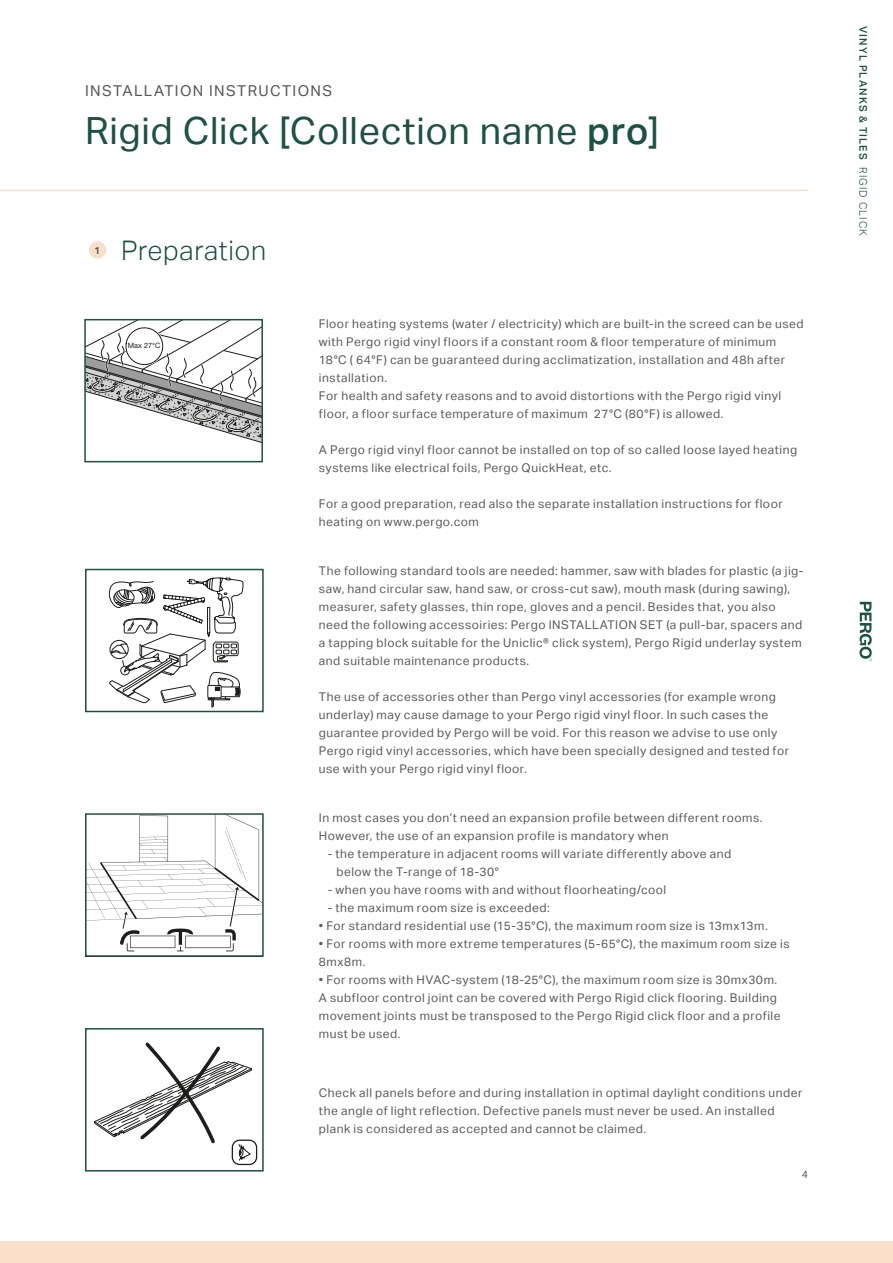
<style>
.page{position:relative;width:893px;height:1263px;background:#fff}
.page>*{position:absolute;margin:0;border:0;box-sizing:border-box;transform-origin:0 0}
.t1{font:37.5px "Aktiv Grotesk";letter-spacing:.02em;color:#1d5142}
.Titel{font:300 27px "Aktiv Grotesk";letter-spacing:.02em;color:#1d5142}
.t2{font:15px "Aktiv Grotesk";letter-spacing:.095em;color:#575756}
.brood{font:12px/18px "Aktiv Grotesk";letter-spacing:.04em;color:#5a5a5d}
.t3{font:500 10.5px "Aktiv Grotesk";letter-spacing:.11em;color:#1d5142}
.t4{font:10.5px "Aktiv Grotesk";color:#575756}
.Tussentitel{font:500 9.9px "Aktiv Grotesk";color:#1d5142}
.t5{font:7.35px "Helvetica Neue LTW1 G";color:#1d1d1b}
.s1{font-weight:500}
.s2{font-weight:300}
</style>
<div class="page">
<svg style="left:859px;top:602px;width:13px;height:59px"></svg>
<hr style="left:0;top:190px;width:808px;height:1px;background:#f9dfc9">
<div style="left:0;top:1242px;width:893px;height:21px;background:#f9dfc9"></div>
<svg style="left:94px;top:1042px;width:164px;height:124px"></svg>
<div style="left:85px;top:1028px;width:179px;height:143px;border:2px solid #1d5142"></div>
<svg style="left:87px;top:322px;width:173px;height:121px"></svg>
<div style="left:84px;top:319px;width:179px;height:143px;border:2px solid #1d5142"></div>
<svg style="left:108px;top:577px;width:136px;height:131px"></svg>
<div style="left:85px;top:569px;width:179px;height:143px;border:2px solid #1d5142"></div>
<svg style="left:88px;top:816px;width:173px;height:136px"></svg>
<div style="left:85px;top:813px;width:179px;height:144px;border:2px solid #1d5142"></div>
<div style="left:89px;top:241px;width:17px;height:18px;background:#f9dfc9;border-radius:50%"></div>
<p class="t2" style="left:85px;top:82px;width:249px">INSTALLATION INSTRUCTIONS</p>
<h1 class="t1" style="left:85px;top:109px;width:575px">Rigid Click [Collection name <span class="s1">pro</span>]</h1>
<p class="Tussentitel" style="left:95px;top:244px;width:7px">1</p>
<p class="Titel" style="left:121px;top:234px;width:147px">Preparation</p>
<p class="t5" style="left:128px;top:341px;width:34px">Max 27°C</p>
<p class="brood" style="left:319px;top:314px;width:486px">Floor heating systems (water / electricity) which are built-in the screed can be used with Pergo rigid vinyl floors if a constant room &amp; floor temperature of minimum 18°C ( 64°F) can be guaranteed during acclimatization, installation and 48h after installation.</p>
<p class="brood" style="left:319px;top:386px;width:464px">For health and safety reasons and to avoid distortions with the Pergo rigid vinyl floor, a floor surface temperature of maximum 27°C (80°F) is allowed.</p>
<p class="brood" style="left:319px;top:440px;width:480px">A Pergo rigid vinyl floor cannot be installed on top of so called loose layed heating systems like electrical foils, Pergo QuickHeat, etc.</p>
<p class="brood" style="left:319px;top:494px;width:465px">For a good preparation, read also the separate installation instructions for floor heating on www.pergo.com</p>
<p class="brood" style="left:319px;top:562px;width:486px">The following standard tools are needed: hammer, saw with blades for plastic (a jig&shy;saw, hand circular saw, hand saw, or cross-cut saw), mouth mask (during sawing), measurer, safety glasses, thin rope, gloves and a pencil. Besides that, you also need the following accessoiries: Pergo INSTALLATION SET (a pull-bar, spacers and a tapping block suitable for the Uniclic® click system), Pergo Rigid underlay system and suitable maintenance products.</p>
<p class="brood" style="left:319px;top:688px;width:472px">The use of accessories other than Pergo vinyl accessories (for example wrong underlay) may cause damage to your Pergo rigid vinyl floor. In such cases the guarantee provided by Pergo will be void. For this reason we advise to use only Pergo rigid vinyl accessories, which have been specially designed and tested for use with your Pergo rigid vinyl floor.</p>
<p class="brood" style="left:319px;top:809px;width:445px">In most cases you don’t need an expansion profile between different rooms.<br>However, the use of an expansion profile is mandatory when</p>
<p class="brood" style="left:328px;top:845px;width:405px">- the temperature in adjacent rooms will variate differently above and</p>
<p class="brood" style="left:336px;top:863px;width:164px">below the T-range of 18-30°</p>
<p class="brood" style="left:328px;top:881px;width:340px">- when you have rooms with and without floorheating/cool</p>
<p class="brood" style="left:328px;top:899px;width:224px">- the maximum room size is exceeded:</p>
<p class="brood" style="left:319px;top:917px;width:450px">• For standard residential use (15-35°C), the maximum room size is 13mx13m.</p>
<p class="brood" style="left:319px;top:935px;width:472px">• For rooms with more extreme temperatures (5-65°C), the maximum room size is<br>8mx8m.</p>
<p class="brood" style="left:319px;top:971px;width:460px">• For rooms with HVAC-system (18-25°C), the maximum room size is 30mx30m.</p>
<p class="brood" style="left:319px;top:989px;width:463px">A subfloor control joint can be covered with Pergo Rigid click flooring. Building movement joints must be transposed to the Pergo Rigid click floor and a profile must be used.</p>
<p class="brood" style="left:319px;top:1084px;width:485px">Check all panels before and during installation in optimal daylight conditions under the angle of light reflection. Defective panels must never be used. An installed plank is considered as accepted and cannot be claimed.</p>
<p class="t4" style="left:802px;top:1168px;width:8px">4</p>
<p class="t3" style="left:869px;top:26px;width:211px;rotate:90deg">VINYL PLANKS &amp; TILES <span class="s2">RIGID CLICK</span></p>
</div>
